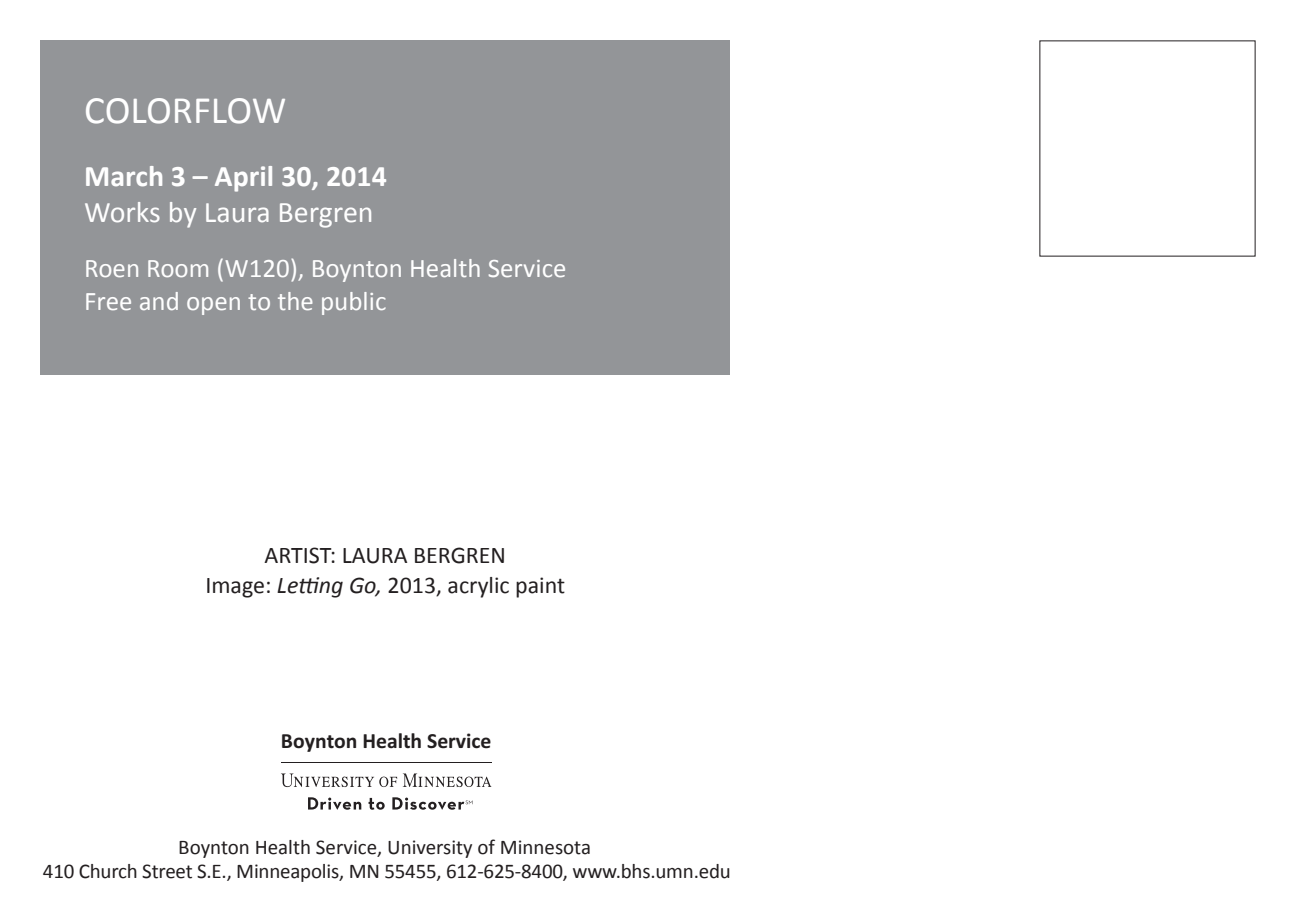
<style>
.page{position:relative;width:1296px;height:918px;background:#fff}
.page>*{position:absolute;margin:0;border:0;box-sizing:border-box;transform-origin:0 0}
.t1{font:39px "Calibri";letter-spacing:-.005em;color:#fff}
.t2{font:700 30px/36px "Calibri";color:#fff}
.t3{font:27px/33px "Calibri";color:#fff}
.t4{font:24px "Calibri";color:#231f20}
.t5{font:700 21.6px "Calibri";color:#231f20}
.t6{font:21px "Calibri";letter-spacing:-.01em;color:#231f20}
.s1{font-weight:400}
.s2{font-style:italic}
</style>
<div class="page">
<svg style="left:281px;top:762px;width:211px;height:48px"></svg>
<div style="left:40px;top:40px;width:690px;height:335px;background:#939598"></div>
<p class="t1" style="left:84px;top:86px;width:204px">COLORFLOW</p>
<p class="t2" style="left:84px;top:157px;width:304px">March 3 – April 30, 2014<br><span class="s1">Works by Laura Bergren</span></p>
<p class="t3" style="left:84px;top:250px;width:484px">Roen Room (W120), Boynton Health Service<br>Free and open to the public</p>
<p class="t4" style="left:265px;top:540px;width:243px">ARTIST: LAURA BERGREN</p>
<p class="t4" style="left:205px;top:570px;width:361px">Image: <span class="s2">Letting Go,</span> 2013, acrylic paint</p>
<p class="t5" style="left:281px;top:727px;width:212px">Boynton Health Service</p>
<p class="t6" style="left:178px;top:834px;width:414px">Boynton Health Service, University of Minnesota</p>
<p class="t6" style="left:43px;top:858px;width:689px">410 Church Street S.E., Minneapolis, MN 55455, 612-625-8400, www.bhs.umn.edu</p>
</div>
